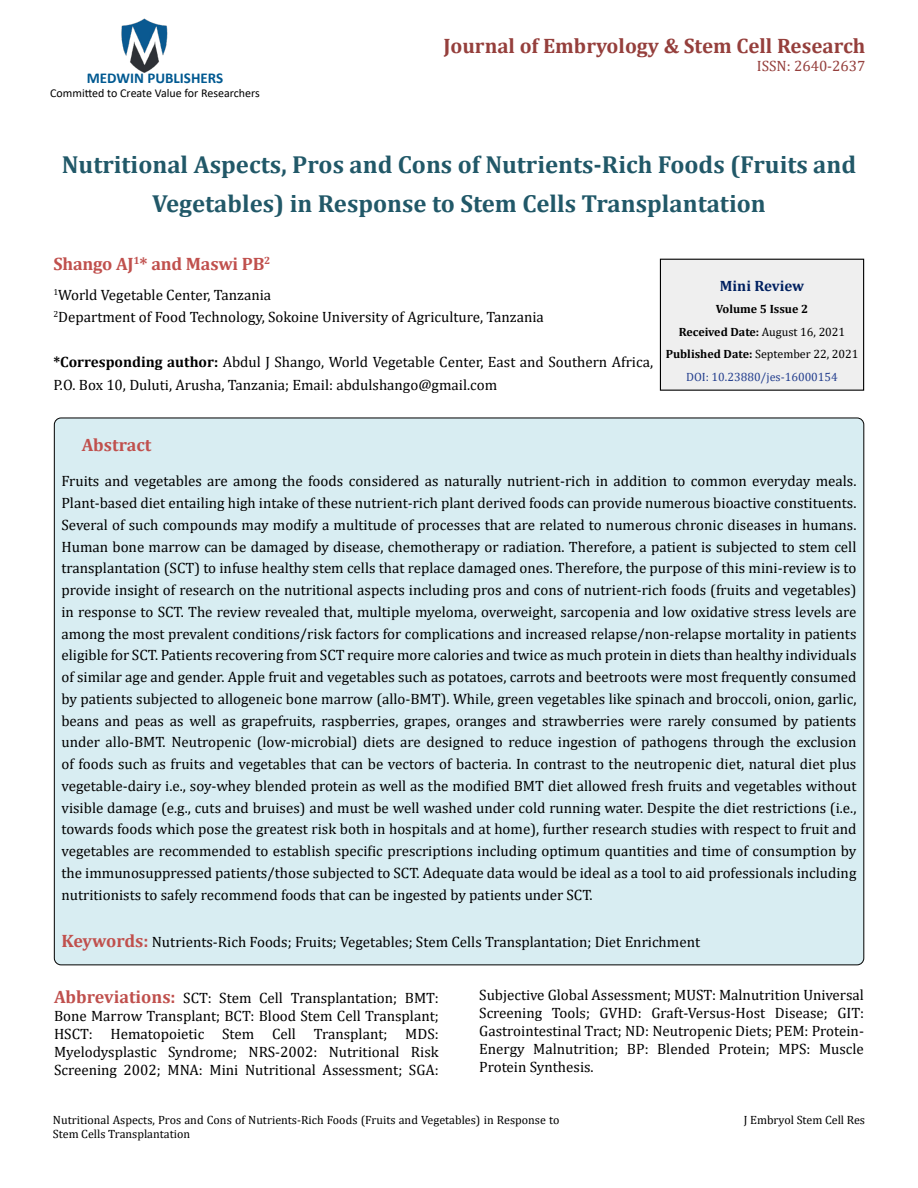
<style>
.page{position:relative;width:918px;height:1188px;background:#fff}
.page>*{position:absolute;margin:0;border:0;box-sizing:border-box;transform-origin:0 0}
.t1{font:700 24.75px/39px "Cambria";color:#215868;text-align:center}
.t2{font:700 21px "Cambria";color:#953f3c}
.t3{font:700 18px "Cambria";letter-spacing:-.01em;color:#c0504d}
.t4{font:15px/21.8px "Cambria";color:#000;text-align:justify}
.t5{font:700 15px "Calibri";color:#005991}
.t6{font:15px "Cambria";color:#953f3c}
.t7{font:700 15px "Cambria";color:#002060}
.t8{font:12px/14.4px "Cambria";color:#000}
.t9{font:700 12px/22.5px "Cambria";color:#000;text-align:center}
.t10{font:12px "Calibri";color:#000}
.s1{font-weight:700}
.s2{font-weight:400}
.s3{font-weight:400;color:#25408f}
.s4{font-weight:700;font-size:18px;color:#c0504d}
</style>
<div class="page">
<img style="left:121px;top:18px;width:47px;height:55px">
<div style="left:660px;top:259px;width:204px;height:131px;background:#efefef"></div>
<div style="left:660px;top:259px;width:204px;height:132px;border:1px solid #000"></div>
<div style="left:54px;top:418px;width:810px;height:547px;background:#d8edf2;border-radius:7px"></div>
<p class="t5" style="left:87px;top:67px;width:138px">MEDWIN PUBLISHERS</p>
<p class="t10" style="left:50px;top:85px;width:211px">Committed to Create Value for Researchers</p>
<h2 class="t2" style="left:443px;top:31px;width:424px">Journal of Embryology &amp; Stem Cell Research</h2>
<p class="t6" style="left:757px;top:57px;width:110px">ISSN: 2640-2637</p>
<h1 class="t1" style="left:62px;top:144px;width:796px">Nutritional Aspects, Pros and Cons of Nutrients-Rich Foods (Fruits and<br>Vegetables) in Response to Stem Cells Transplantation</h1>
<p class="t3" style="left:53px;top:252px;width:219px">Shango AJ<sup>1</sup>* and Maswi PB<sup>2</sup></p>
<p class="t4" style="left:53px;top:283px;width:492px;line-height:22.5px"><sup>1</sup>World Vegetable Center, Tanzania<br><sup>2</sup>Department of Food Technology, Sokoine University of Agriculture, Tanzania</p>
<p class="t4" style="left:53px;top:351px;width:601px;line-height:22.5px"><span class="s1">*Corresponding author:</span> Abdul J Shango, World Vegetable Center, East and Southern Africa,<br>P.O. Box 10, Duluti, Arusha, Tanzania; Email: abdulshango@gmail.com</p>
<p class="t7" style="left:720px;top:275px;width:86px">Mini Review</p>
<p class="t9" style="left:666px;top:298px;width:194px">Volume 5 Issue 2<br>Received Date: <span class="s2">August 16, 2021<br></span>Published Date: <span class="s2">September 22, 2021<br></span><span class="s3">DOI: 10.23880/jes-16000154</span></p>
<p class="t3" style="left:82px;top:432px;width:71px">Abstract</p>
<p class="t4" style="left:61px;top:470px;width:797px">Fruits and vegetables are among the foods considered as naturally nutrient-rich in addition to common everyday meals.<br>Plant-based diet entailing high intake of these nutrient-rich plant derived foods can provide numerous bioactive constituents.<br>Several of such compounds may modify a multitude of processes that are related to numerous chronic diseases in humans.<br>Human bone marrow can be damaged by disease, chemotherapy or radiation. Therefore, a patient is subjected to stem cell transplantation (SCT) to infuse healthy stem cells that replace damaged ones. Therefore, the purpose of this mini-review is to provide insight of research on the nutritional aspects including pros and cons of nutrient-rich foods (fruits and vegetables) in response to SCT. The review revealed that, multiple myeloma, overweight, sarcopenia and low oxidative stress levels are among the most prevalent conditions/risk factors for complications and increased relapse/non-relapse mortality in patients eligible for SCT. Patients recovering from SCT require more calories and twice as much protein in diets than healthy individuals of similar age and gender. Apple fruit and vegetables such as potatoes, carrots and beetroots were most frequently consumed by patients subjected to allogeneic bone marrow (allo-BMT). While, green vegetables like spinach and broccoli, onion, garlic, beans and peas as well as grapefruits, raspberries, grapes, oranges and strawberries were rarely consumed by patients under allo-BMT. Neutropenic (low-microbial) diets are designed to reduce ingestion of pathogens through the exclusion of foods such as fruits and vegetables that can be vectors of bacteria. In contrast to the neutropenic diet, natural diet plus vegetable-dairy i.e., soy-whey blended protein as well as the modified BMT diet allowed fresh fruits and vegetables without visible damage (e.g., cuts and bruises) and must be well washed under cold running water. Despite the diet restrictions (i.e., towards foods which pose the greatest risk both in hospitals and at home), further research studies with respect to fruit and vegetables are recommended to establish specific prescriptions including optimum quantities and time of consumption by the immunosuppressed patients/those subjected to SCT. Adequate data would be ideal as a tool to aid professionals including nutritionists to safely recommend foods that can be ingested by patients under SCT.</p>
<p class="t4" style="left:61px;top:931px;width:640px"><span class="s4">Keywords:</span> Nutrients-Rich Foods; Fruits; Vegetables; Stem Cells Transplantation; Diet Enrichment</p>
<p class="t4" style="left:54px;top:989px;width:386px;line-height:18px"><span class="s4">Abbreviations:</span> SCT: Stem Cell Transplantation; BMT:<br>Bone Marrow Transplant; BCT: Blood Stem Cell Transplant; HSCT: Hematopoietic Stem Cell Transplant; MDS:<br>Myelodysplastic Syndrome; NRS-2002: Nutritional Risk Screening 2002; MNA: Mini Nutritional Assessment; SGA:</p>
<p class="t4" style="left:479px;top:986px;width:386px;line-height:18px">Subjective Global Assessment; MUST: Malnutrition Universal Screening Tools; GVHD: Graft-Versus-Host Disease; GIT:<br>Gastrointestinal Tract; ND: Neutropenic Diets; PEM: Protein-Energy Malnutrition; BP: Blended Protein; MPS: Muscle Protein Synthesis.</p>
<p class="t8" style="left:53px;top:1113px;width:508px">Nutritional Aspects, Pros and Cons of Nutrients-Rich Foods (Fruits and Vegetables) in Response to<br>Stem Cells Transplantation</p>
<p class="t8" style="left:744px;top:1113px;width:123px">J Embryol Stem Cell Res</p>
</div>
